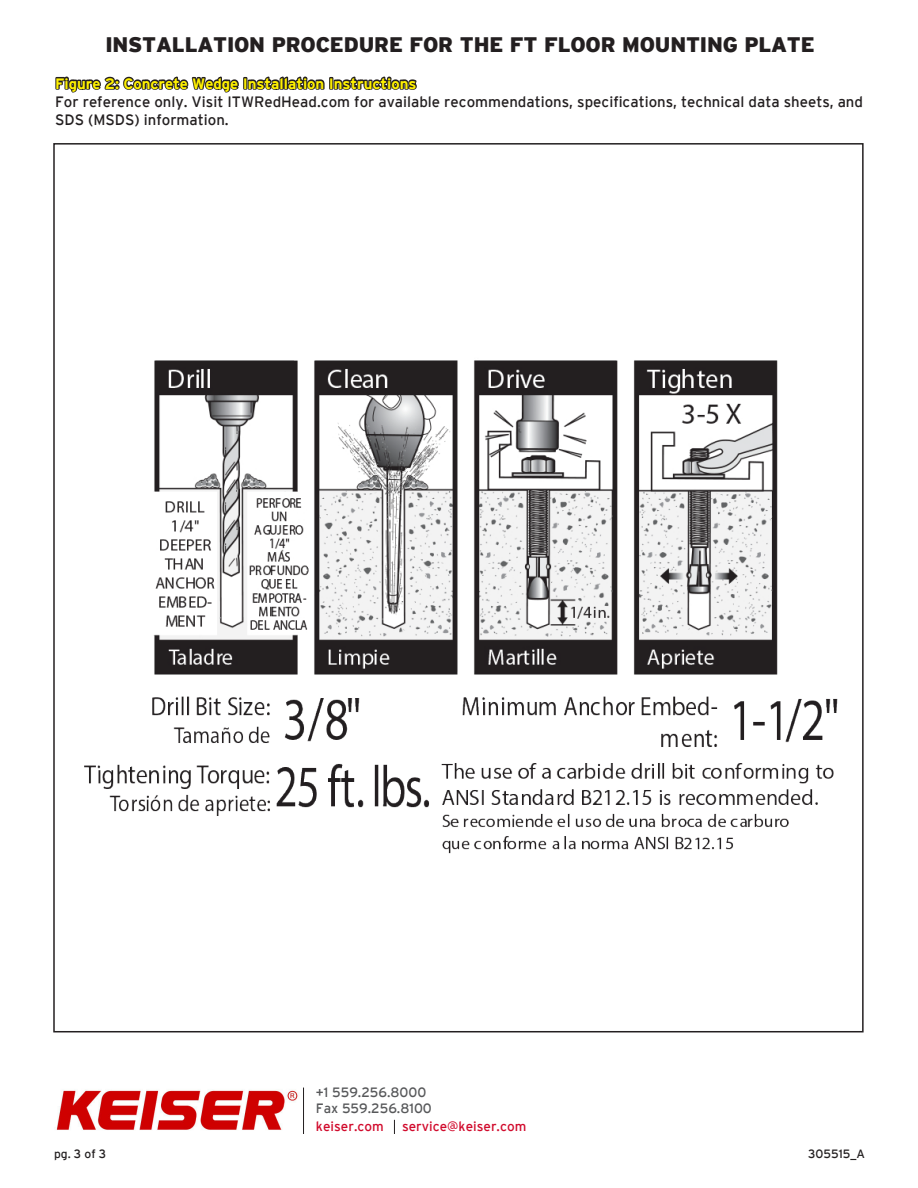
<style>
.page{position:relative;width:918px;height:1188px;background:#fff}
.page>*{position:absolute;margin:0;border:0;box-sizing:border-box;transform-origin:0 0}
.PAGE_HEADING_MINOR{font:900 21px "Interstate";letter-spacing:-.01em;color:#231f20}
.t1{font:15px/18px "Interstate";color:#231f20}
.t2{font:700 15px "Interstate";color:#fff101}
.t3{font:13.5px "Interstate";color:#57585a}
.t4{font:13.5px "Interstate";color:#d10a2c}
.t5{font:12px "Interstate";color:#231f20}
</style>
<div class="page">
<svg style="left:55px;top:76px;width:184px;height:17px"></svg>
<div style="left:243px;top:77px;width:4px;height:13px;border:2px solid #231f20"></div>
<svg style="left:247px;top:76px;width:78px;height:14px"></svg>
<div style="left:329px;top:77px;width:4px;height:13px;border:2px solid #231f20"></div>
<svg style="left:333px;top:76px;width:84px;height:14px"></svg>
<img style="left:84px;top:360px;width:754px;height:494px">
<img style="left:56px;top:1090px;width:242px;height:40px">
<hr style="left:303px;top:1088px;width:1px;height:46px;background:#231f20">
<svg style="left:394px;top:1120px;width:1px;height:14px"></svg>
<p class="PAGE_HEADING_MINOR" style="left:105px;top:32px;width:711px">INSTALLATION PROCEDURE FOR THE FT FLOOR MOUNTING PLATE</p>
<p class="t2" style="left:55px;top:75px;width:363px">Figure 2: Concrete Wedge Installation Instructions</p>
<p class="t1" style="left:55px;top:92px;width:809px">For reference only. Visit ITWRedHead.com for available recommendations, specifications, technical data sheets, and<br>SDS (MSDS) information.</p>
<p class="t3" style="left:316px;top:1084px;width:112px">+1 559.256.8000</p>
<p class="t3" style="left:316px;top:1101px;width:117px">Fax 559.256.8100</p>
<p class="t4" style="left:316px;top:1119px;width:69px">keiser.com</p>
<p class="t4" style="left:402px;top:1119px;width:126px">service@keiser.com</p>
<p class="t5" style="left:54px;top:1147px;width:54px">pg. 3 of 3</p>
<p class="t5" style="left:808px;top:1147px;width:58px">305515_A</p>
</div>
